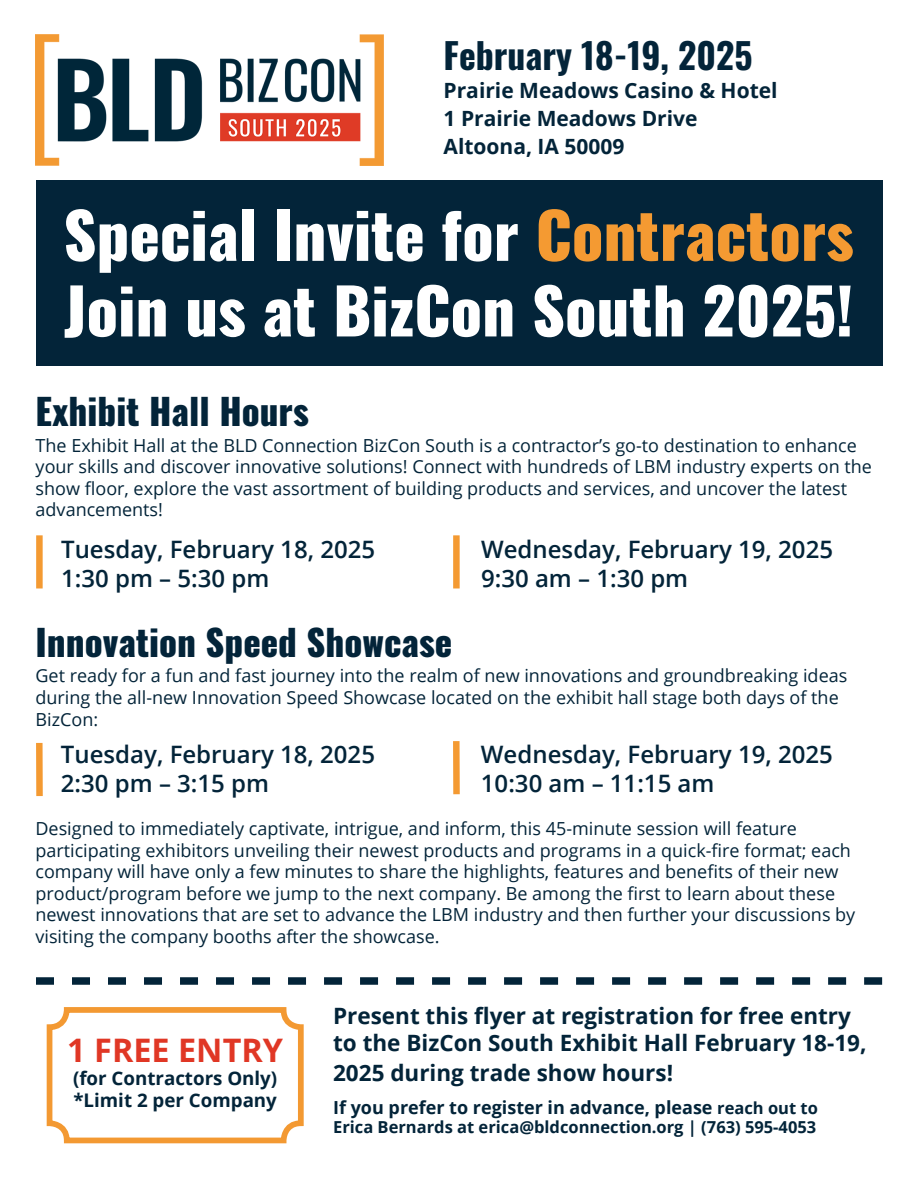
<style>
.page{position:relative;width:918px;height:1188px;background:#fff}
.page>*{position:absolute;margin:0;border:0;box-sizing:border-box;transform-origin:0 0}
.t1{font:800 63px "Oswald";color:#fff}
.t2{font:800 36px "Oswald";color:#032439}
.t3{font:700 35.7px "Oswald";color:#032439}
.t4{font:700 32.4px "Open Sans";color:#e03725}
.t5{font:600 24px "Open Sans";color:#032439}
.t6{font:700 22.5px/27px "Open Sans";color:#032439}
.t7{font:700 21px "Open Sans";color:#032439}
.t8{font:700 18.75px "Open Sans";color:#032439}
.t9{font:18px/21.6px "Open Sans";color:#032439}
.t10{font:700 18px "Open Sans";color:#032439}
.t11{font:700 16.5px "Open Sans";color:#032439}
.s1{color:#f49a32}
.s2{font-size:16.5px}
</style>
<div class="page">
<div style="left:36px;top:180px;width:846px;height:185px;background:#032439"></div>
<img style="left:36px;top:35px;width:347px;height:130px">
<div style="left:47px;top:1007px;width:257px;height:136px;border:6px solid #f39932;border-radius:17px"></div>
<div style="left:453px;top:535px;width:7px;height:53px;background:#f49a32"></div>
<div style="left:36px;top:535px;width:7px;height:53px;background:#f49a32"></div>
<svg style="left:36px;top:977px;width:846px;height:8px"></svg>
<div style="left:453px;top:741px;width:7px;height:53px;background:#f49a32"></div>
<div style="left:36px;top:743px;width:7px;height:53px;background:#f49a32"></div>
<p class="t3" style="left:444px;top:37px;width:310px">February 18-19, 2025</p>
<p class="t7" style="left:444px;top:75px;width:336px">Prairie Meadows Casino &amp; Hotel</p>
<p class="t7" style="left:444px;top:103px;width:255px">1 Prairie Meadows Drive</p>
<p class="t7" style="left:444px;top:131px;width:182px">Altoona, IA 50009</p>
<p class="t1" style="left:63px;top:202px;width:792px">Special Invite for <span class="s1">Contractors</span></p>
<p class="t1" style="left:64px;top:278px;width:791px">Join us at BizCon South 2025!</p>
<p class="t2" style="left:36px;top:393px;width:275px">Exhibit Hall Hours</p>
<p class="t9" style="left:36px;top:434px;width:838px">The Exhibit Hall at the BLD Connection BizCon South is a contractor’s go-to destination to enhance your skills and discover innovative solutions! Connect with hundreds of LBM industry experts on the show floor, explore the vast assortment of building products and services, and uncover the latest advancements!</p>
<p class="t5" style="left:61px;top:533px;width:316px">Tuesday, February 18, 2025</p>
<p class="t5" style="left:481px;top:533px;width:353px">Wednesday, February 19, 2025</p>
<p class="t5" style="left:61px;top:562px;width:210px">1:30 pm – 5:30 pm</p>
<p class="t5" style="left:481px;top:562px;width:209px">9:30 am – 1:30 pm</p>
<p class="t2" style="left:35px;top:623px;width:418px">Innovation Speed Showcase</p>
<p class="t9" style="left:35px;top:665px;width:813px">Get ready for a fun and fast journey into the realm of new innovations and groundbreaking ideas during the all-new Innovation Speed Showcase located on the exhibit hall stage both days of the<br>BizCon:</p>
<p class="t5" style="left:61px;top:738px;width:316px">Tuesday, February 18, 2025</p>
<p class="t5" style="left:481px;top:738px;width:353px">Wednesday, February 19, 2025</p>
<p class="t5" style="left:61px;top:767px;width:210px">2:30 pm – 3:15 pm</p>
<p class="t5" style="left:481px;top:767px;width:235px">10:30 am – 11:15 am</p>
<p class="t9" style="left:35px;top:817px;width:821px">Designed to immediately captivate, intrigue, and inform, this 45-minute session will feature participating exhibitors unveiling their newest products and programs in a quick-fire format; each company will have only a few minutes to share the highlights, features and benefits of their new product/program before we jump to the next company. Be among the first to learn about these newest innovations that are set to advance the LBM industry and then further your discussions by visiting the company booths after the showcase.</p>
<p class="t4" style="left:67px;top:1028px;width:217px">1 FREE ENTRY</p>
<p class="t8" style="left:73px;top:1065px;width:206px">(for Contractors Only)</p>
<p class="t8" style="left:73px;top:1087px;width:205px">*Limit 2 per Company</p>
<p class="t6" style="left:333px;top:1002px;width:535px">Present this flyer at registration for free entry to the BizCon South Exhibit Hall February 18-19,</p>
<p class="t6" style="left:333px;top:1058px;width:341px">2025 during trade show hours!</p>
<p class="t10" style="left:333px;top:1094px;width:486px">If you prefer to register in advance, please <span class="s2">reach out to</span></p>
<p class="t11" style="left:333px;top:1116px;width:485px">Erica Bernards at erica@bldconnection.org | (763) 595-4053</p>
</div>
